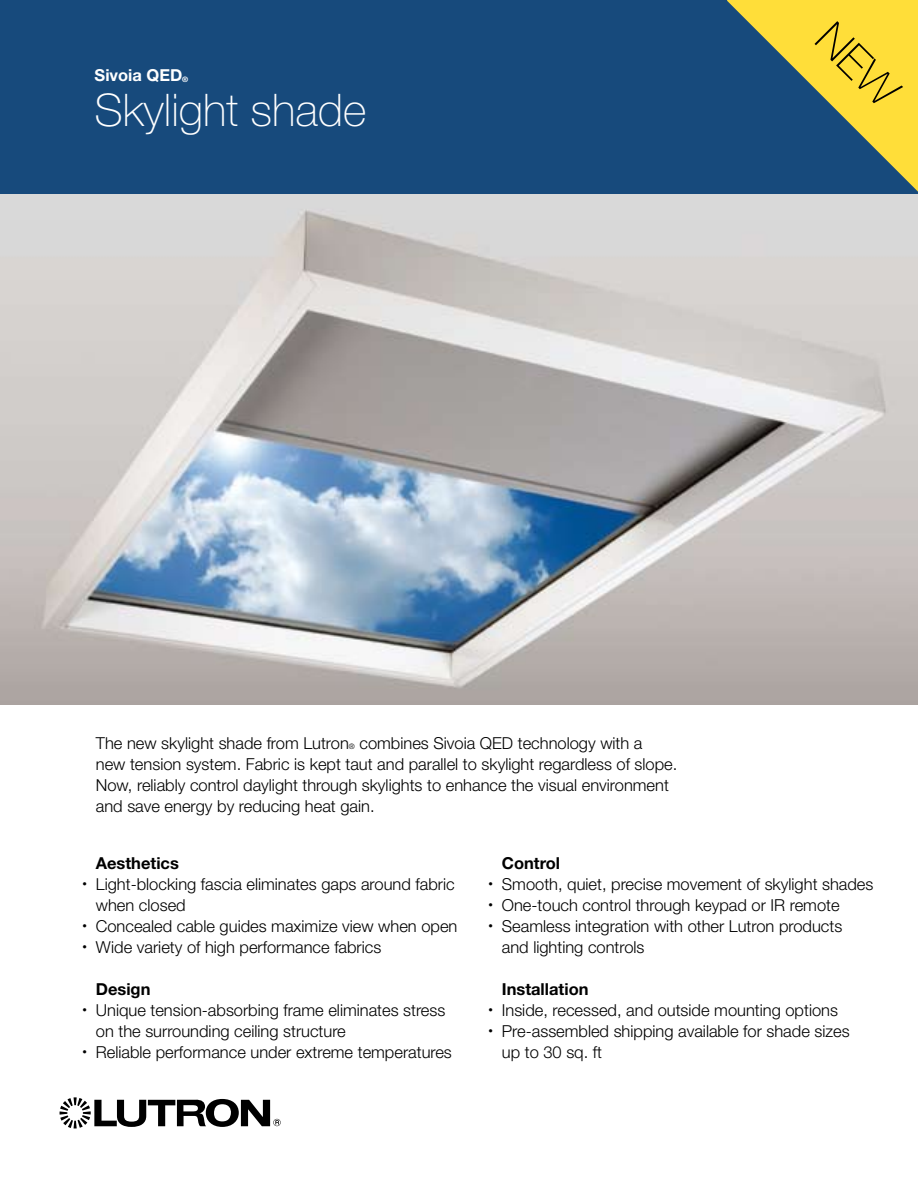
<style>
.page{position:relative;width:918px;height:1188px;background:#fff}
.page>*{position:absolute;margin:0;border:0;box-sizing:border-box;transform-origin:0 0}
.t1{font:100 45px "Helvetica Neue LT Std";color:#fff}
.t2{font:300 16.5px/21px "Helvetica Neue LT Std";color:#000}
.t3{font:700 16.5px "Helvetica Neue LT Std";color:#000}
.t4{font:700 16.5px "Helvetica Neue LT Std";color:#fff}
.s1{font-size:7.5px}
</style>
<div class="page">
<img style="left:0;top:193px;width:918px;height:512px">
<div style="left:0;top:0;width:918px;height:193px;background:#174a7c"></div>
<svg style="left:60px;top:1097px;width:221px;height:31px"></svg>
<svg style="left:727px;top:0;width:191px;height:192px"></svg>
<p class="t4" style="left:95px;top:65px;width:95px">Sivoia QED<sub>®</sub></p>
<h1 class="t1" style="left:95px;top:84px;width:273px">Skylight shade</h1>
<p class="t2" style="left:96px;top:732px;width:583px">The new skylight shade from Lutron<span class="s1">®</span> combines Sivoia QED technology with a<br>new tension system. Fabric is kept taut and parallel to skylight regardless of slope.<br>Now, reliably control daylight through skylights to enhance the visual environment and save energy by reducing heat gain.</p>
<p class="t3" style="left:96px;top:853px;width:85px">Aesthetics</p>
<p class="t2" style="left:96px;top:873px;width:360px;text-indent:-13px"><sup>•</sup> Light-blocking fascia eliminates gaps around fabric when closed</p>
<p class="t2" style="left:82px;top:915px;width:377px"><sup>•</sup> Concealed cable guides maximize view when open</p>
<p class="t2" style="left:82px;top:936px;width:301px"><sup>•</sup> Wide variety of high performance fabrics</p>
<p class="t3" style="left:96px;top:979px;width:56px">Design</p>
<p class="t2" style="left:96px;top:999px;width:351px;text-indent:-13px"><sup>•</sup> Unique tension-absorbing frame eliminates stress on the surrounding ceiling structure</p>
<p class="t2" style="left:82px;top:1041px;width:371px"><sup>•</sup> Reliable performance under extreme temperatures</p>
<p class="t3" style="left:502px;top:853px;width:60px">Control</p>
<p class="t2" style="left:488px;top:873px;width:387px"><sup>•</sup> Smooth, quiet, precise movement of skylight shades</p>
<p class="t2" style="left:488px;top:894px;width:353px"><sup>•</sup> One-touch control through keypad or IR remote</p>
<p class="t2" style="left:502px;top:915px;width:342px;text-indent:-13px"><sup>•</sup> Seamless integration with other Lutron products and lighting controls</p>
<p class="t3" style="left:502px;top:979px;width:88px">Installation</p>
<p class="t2" style="left:488px;top:999px;width:351px"><sup>•</sup> Inside, recessed, and outside mounting options</p>
<p class="t2" style="left:502px;top:1020px;width:349px;text-indent:-13px"><sup>•</sup> Pre-assembled shipping available for shade sizes up to 30 sq. ft</p>
</div>
